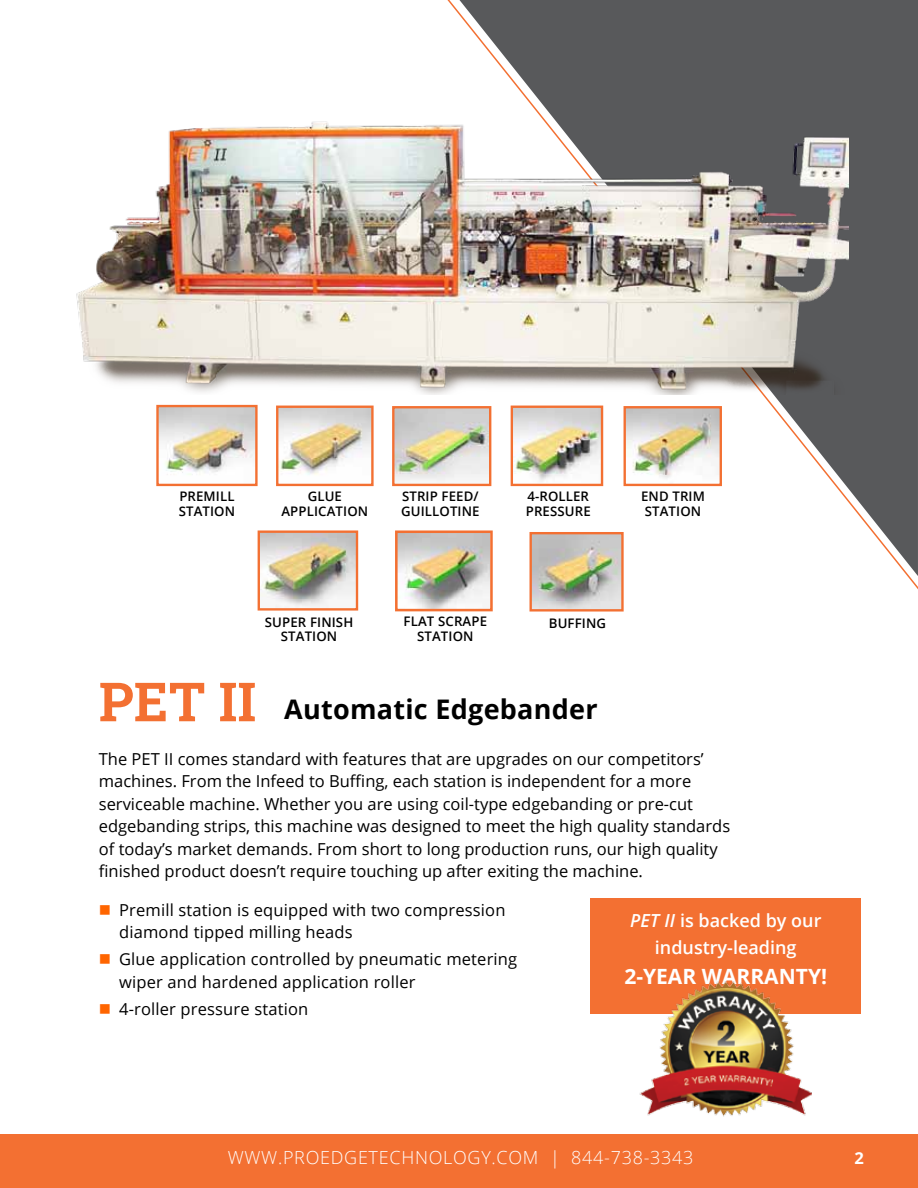
<style>
.page{position:relative;width:918px;height:1188px;background:#fff}
.page>*{position:absolute;margin:0;border:0;box-sizing:border-box;transform-origin:0 0}
.t1{font:700 27px "Open Sans";letter-spacing:.01em;color:#000}
.t2{font:700 21px "Open Sans";color:#fff}
.t3{font:300 18px "Open Sans";letter-spacing:.04em;color:#fff}
.t4{font:600 18px/27px "Open Sans";color:#fff;text-align:center}
.t5{font:16.5px/22.5px "Open Sans";color:#000}
.t6{font:700 16.5px "Open Sans";color:#fff}
.t7{font:600 13.2px/14.9px "Open Sans";letter-spacing:.01em;color:#000}
.s1{font-family:"Roboto Slab";font-size:54px;color:#f37032}
.s2{color:#ff6500}
.s3{font-style:italic}
</style>
<div class="page">
<svg style="left:459px;top:0;width:459px;height:576px;fill:#58595b"></svg>
<div style="left:591px;top:898px;width:270px;height:116px;background:#f37032"></div>
<div style="left:0;top:1134px;width:918px;height:54px;background:#f37032"></div>
<img style="left:159px;top:408px;width:96px;height:67px">
<div style="left:156px;top:405px;width:102px;height:81px;border:2px solid #f37032"></div>
<img style="left:279px;top:409px;width:92px;height:66px">
<div style="left:276px;top:406px;width:98px;height:80px;border:2px solid #f37032"></div>
<img style="left:395px;top:409px;width:93px;height:74px">
<div style="left:392px;top:406px;width:99px;height:80px;border:2px solid #f37032"></div>
<img style="left:514px;top:409px;width:86px;height:74px">
<div style="left:511px;top:406px;width:92px;height:80px;border:2px solid #f37032"></div>
<img style="left:627px;top:409px;width:92px;height:74px">
<div style="left:624px;top:406px;width:98px;height:80px;border:2px solid #f37032"></div>
<img style="left:261px;top:533px;width:94px;height:75px">
<div style="left:258px;top:530px;width:100px;height:81px;border:2px solid #f37032"></div>
<img style="left:399px;top:534px;width:90px;height:73px">
<div style="left:395px;top:530px;width:98px;height:81px;border:3px solid #f37032"></div>
<img style="left:532px;top:535px;width:89px;height:74px">
<div style="left:529px;top:532px;width:95px;height:80px;border:2px solid #f37032"></div>
<img style="left:639px;top:981px;width:172px;height:136px">
<img style="left:76px;top:114px;width:772px;height:280px">
<p class="t7" style="left:179px;top:489px;width:58px">PREMILL<br>STATION</p>
<p class="t7" style="left:281px;top:489px;width:88px;text-align:center">GLUE<br>APPLICATION</p>
<p class="t7" style="left:401px;top:489px;width:80px">STRIP FEED/<br>GUILLOTINE</p>
<p class="t7" style="left:526px;top:489px;width:66px">4-ROLLER<br>PRESSURE</p>
<p class="t7" style="left:641px;top:489px;width:65px">END TRIM<br>STATION</p>
<p class="t7" style="left:265px;top:614px;width:90px;text-align:center">SUPER FINISH<br>STATION</p>
<p class="t7" style="left:404px;top:614px;width:85px;text-align:center">FLAT SCRAPE<br>STATION</p>
<p class="t7" style="left:549px;top:616px;width:59px">BUFFING</p>
<h1 class="t1" style="left:99px;top:690px;width:500px"><span class="s1">PET II</span> Automatic Edgebander</h1>
<p class="t5" style="left:99px;top:747px;width:633px">The PET II comes standard with features that are upgrades on our competitors’ machines. From the Infeed to Buffing, each station is independent for a more serviceable machine. Whether you are using coil-type edgebanding or pre-cut edgebanding strips, this machine was designed to meet the high quality standards of today’s market demands. From short to long production runs, our high quality finished product doesn’t require touching up after exiting the machine.</p>
<p class="t5" style="left:119px;top:898px;width:388px;text-indent:-20px"><span class="s2">■</span> Premill station is equipped with two compression diamond tipped milling heads</p>
<p class="t5" style="left:119px;top:948px;width:400px;text-indent:-20px"><span class="s2">■</span> Glue application controlled by pneumatic metering wiper and hardened application roller</p>
<p class="t5" style="left:99px;top:997px;width:211px"><span class="s2">■</span> 4-roller pressure station</p>
<p class="t4" style="left:630px;top:907px;width:193px"><span class="s3">PET II</span> is backed by our industry-leading</p>
<p class="t2" style="left:624px;top:962px;width:204px">2-YEAR WARRANTY!</p>
<p class="t3" style="left:228px;top:1145px;width:467px">WWW.PROEDGETECHNOLOGY.COM | 844-738-3343</p>
<p class="t6" style="left:855px;top:1147px;width:11px">2</p>
</div>
